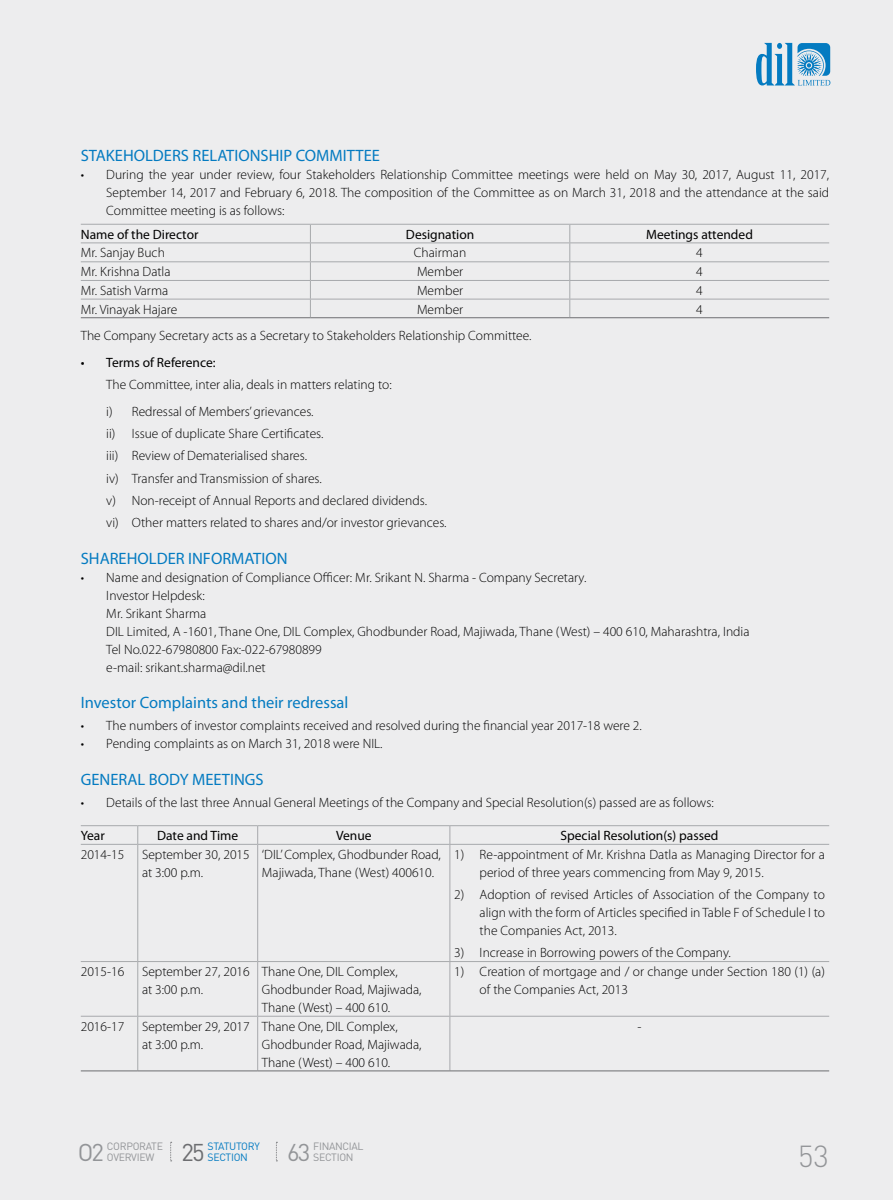
<style>
.page{position:relative;width:893px;height:1200px;background:#fff}
.page>*{position:absolute;margin:0;border:0;box-sizing:border-box;transform-origin:0 0}
.t1{font:300 30px "DIN Pro";color:#939598}
.t2{font:24px "DIN Pro";color:#939598}
.t3{font:24px "DIN Pro";color:#6d6e71}
.t4{font:16.5px "Myriad Pro";color:#047bc1}
.t5{font:300 13.5px/18px "Myriad Pro";color:#000}
.t6{font:13.5px "Myriad Pro";color:#000}
.t7{font:10.5px "DIN Pro";letter-spacing:-.03em;color:#939598}
.t8{font:10.5px "DIN Pro";letter-spacing:-.03em;color:#047bc1}
</style>
<div class="page">
<div style="left:0;top:0;width:893px;height:1199px;background:#ededee"></div>
<svg style="left:756px;top:43px;width:74px;height:42px"></svg>
<svg style="left:170px;top:1141px;width:2px;height:20px"></svg>
<svg style="left:276px;top:1141px;width:1px;height:20px"></svg>
<hr style="left:81px;top:242px;width:229px;height:1px;background:#a7a9ac">
<hr style="left:310px;top:242px;width:260px;height:1px;background:#a7a9ac">
<hr style="left:570px;top:242px;width:259px;height:1px;background:#a7a9ac">
<hr style="left:81px;top:261px;width:229px;height:1px;background:#a7a9ac">
<hr style="left:310px;top:261px;width:260px;height:1px;background:#a7a9ac">
<hr style="left:570px;top:261px;width:259px;height:1px;background:#a7a9ac">
<hr style="left:81px;top:280px;width:229px;height:1px;background:#a7a9ac">
<hr style="left:310px;top:280px;width:260px;height:1px;background:#a7a9ac">
<hr style="left:570px;top:280px;width:259px;height:1px;background:#a7a9ac">
<hr style="left:81px;top:298px;width:229px;height:1px;background:#a7a9ac">
<hr style="left:310px;top:298px;width:260px;height:1px;background:#a7a9ac">
<svg style="left:310px;top:225px;width:1px;height:92px"></svg>
<hr style="left:570px;top:298px;width:259px;height:1px;background:#a7a9ac">
<svg style="left:569px;top:225px;width:1px;height:92px"></svg>
<hr style="left:81px;top:224px;width:229px;height:1px;background:#a7a9ac">
<hr style="left:310px;top:224px;width:260px;height:1px;background:#a7a9ac">
<hr style="left:570px;top:224px;width:259px;height:1px;background:#a7a9ac">
<hr style="left:81px;top:317px;width:229px;height:1px;background:#6d6e71">
<hr style="left:310px;top:317px;width:260px;height:1px;background:#6d6e71">
<hr style="left:570px;top:317px;width:259px;height:1px;background:#6d6e71">
<svg style="left:137px;top:826px;width:1px;height:17px"></svg>
<svg style="left:257px;top:826px;width:1px;height:17px"></svg>
<svg style="left:449px;top:826px;width:1px;height:17px"></svg>
<hr style="left:81px;top:843px;width:57px;height:1px;background:#a7a9ac">
<hr style="left:138px;top:843px;width:120px;height:1px;background:#a7a9ac">
<hr style="left:137px;top:844px;width:1px;height:116px;background:#a7a9ac">
<hr style="left:258px;top:843px;width:192px;height:1px;background:#a7a9ac">
<hr style="left:257px;top:844px;width:1px;height:116px;background:#a7a9ac">
<hr style="left:450px;top:843px;width:379px;height:1px;background:#a7a9ac">
<hr style="left:449px;top:844px;width:1px;height:116px;background:#a7a9ac">
<hr style="left:81px;top:960px;width:57px;height:1px;background:#a7a9ac">
<hr style="left:138px;top:960px;width:120px;height:1px;background:#a7a9ac">
<hr style="left:137px;top:961px;width:1px;height:54px;background:#a7a9ac">
<hr style="left:258px;top:960px;width:192px;height:1px;background:#a7a9ac">
<hr style="left:257px;top:961px;width:1px;height:54px;background:#a7a9ac">
<hr style="left:450px;top:960px;width:379px;height:1px;background:#a7a9ac">
<hr style="left:449px;top:961px;width:1px;height:54px;background:#a7a9ac">
<hr style="left:81px;top:1015px;width:57px;height:1px;background:#a7a9ac">
<hr style="left:138px;top:1015px;width:120px;height:1px;background:#a7a9ac">
<hr style="left:137px;top:1016px;width:1px;height:54px;background:#a7a9ac">
<hr style="left:258px;top:1015px;width:192px;height:1px;background:#a7a9ac">
<hr style="left:257px;top:1016px;width:1px;height:54px;background:#a7a9ac">
<hr style="left:450px;top:1015px;width:379px;height:1px;background:#a7a9ac">
<hr style="left:449px;top:1016px;width:1px;height:54px;background:#a7a9ac">
<hr style="left:81px;top:825px;width:57px;height:1px;background:#a7a9ac">
<hr style="left:138px;top:825px;width:120px;height:1px;background:#a7a9ac">
<hr style="left:258px;top:825px;width:192px;height:1px;background:#a7a9ac">
<hr style="left:450px;top:825px;width:379px;height:1px;background:#a7a9ac">
<hr style="left:81px;top:1070px;width:57px;height:1px;background:#6d6e71">
<hr style="left:138px;top:1070px;width:120px;height:1px;background:#6d6e71">
<hr style="left:258px;top:1070px;width:192px;height:1px;background:#6d6e71">
<hr style="left:450px;top:1070px;width:379px;height:1px;background:#6d6e71">
<p class="t4" style="left:81px;top:145px;width:301px">STAKEHOLDERS RELATIONSHIP COMMITTEE</p>
<p class="t5" style="left:106px;top:166px;width:724px;text-align:justify;text-indent:-26px">• During the year under review, four Stakeholders Relationship Committee meetings were held on May 30, 2017, August 11, 2017, September 14, 2017 and February 6, 2018. The composition of the Committee as on March 31, 2018 and the attendance at the said Committee meeting is as follows:</p>
<p class="t6" style="left:81px;top:226px;width:119px">Name of the Director</p>
<p class="t6" style="left:406px;top:226px;width:70px">Designation</p>
<p class="t6" style="left:646px;top:226px;width:108px">Meetings attended</p>
<p class="t5" style="left:81px;top:244px;width:86px">Mr. Sanjay Buch</p>
<p class="t5" style="left:414px;top:244px;width:54px">Chairman</p>
<p class="t5" style="left:696px;top:244px;width:8px">4</p>
<p class="t5" style="left:81px;top:263px;width:91px">Mr. Krishna Datla</p>
<p class="t5" style="left:417px;top:263px;width:48px">Member</p>
<p class="t5" style="left:696px;top:263px;width:8px">4</p>
<p class="t5" style="left:81px;top:281px;width:89px">Mr. Satish Varma</p>
<p class="t5" style="left:417px;top:281px;width:48px">Member</p>
<p class="t5" style="left:696px;top:281px;width:8px">4</p>
<p class="t5" style="left:81px;top:300px;width:98px">Mr. Vinayak Hajare</p>
<p class="t5" style="left:417px;top:300px;width:48px">Member</p>
<p class="t5" style="left:696px;top:300px;width:8px">4</p>
<p class="t5" style="left:81px;top:327px;width:452px">The Company Secretary acts as a Secretary to Stakeholders Relationship Committee.</p>
<p class="t6" style="left:81px;top:354px;width:136px">• Terms of Reference:</p>
<p class="t5" style="left:106px;top:371px;width:287px;line-height:26.5px">The Committee, inter alia, deals in matters relating to: i) Redressal of Members’ grievances.</p>
<p class="t5" style="left:106px;top:422px;width:342px;line-height:22.2px">ii) Issue of duplicate Share Certificates.<br>iii) Review of Dematerialised shares.<br>iv) Transfer and Transmission of shares.<br>v) Non-receipt of Annual Reports and declared dividends.<br>vi) Other matters related to shares and/or investor grievances.</p>
<p class="t4" style="left:81px;top:547px;width:208px">SHAREHOLDER INFORMATION</p>
<p class="t5" style="left:106px;top:568px;width:645px;text-indent:-26px">• Name and designation of Compliance Officer: Mr. Srikant N. Sharma - Company Secretary.<br>Investor Helpdesk:<br>Mr. Srikant Sharma<br>DIL Limited, A -1601, Thane One, DIL Complex, Ghodbunder Road, Majiwada, Thane (West) – 400 610, Maharashtra, India Tel No.022-67980800 Fax:-022-67980899<br>e-mail: srikant.sharma@dil.net</p>
<p class="t4" style="left:81px;top:692px;width:269px">Investor Complaints and their redressal</p>
<p class="t5" style="left:81px;top:717px;width:563px">• The numbers of investor complaints received and resolved during the financial year 2017-18 were 2.</p>
<p class="t5" style="left:81px;top:735px;width:303px">• Pending complaints as on March 31, 2018 were NIL.</p>
<p class="t4" style="left:81px;top:769px;width:184px">GENERAL BODY MEETINGS</p>
<p class="t5" style="left:81px;top:793px;width:634px">• Details of the last three Annual General Meetings of the Company and Special Resolution(s) passed are as follows:</p>
<p class="t6" style="left:81px;top:827px;width:25px">Year</p>
<p class="t6" style="left:157px;top:827px;width:83px">Date and Time</p>
<p class="t6" style="left:336px;top:827px;width:37px">Venue</p>
<p class="t6" style="left:560px;top:827px;width:159px">Special Resolution(s) passed</p>
<p class="t5" style="left:81px;top:845px;width:45px">2014-15</p>
<p class="t5" style="left:142px;top:845px;width:109px">September 30, 2015 at 3:00 p.m.</p>
<p class="t5" style="left:262px;top:845px;width:180px">‘DIL’ Complex, Ghodbunder Road,<br>Majiwada, Thane (West) 400610.</p>
<p class="t5" style="left:480px;top:845px;width:347px;text-indent:-26px">1) Re-appointment of Mr. Krishna Datla as Managing Director for a period of three years commencing from May 9, 2015.</p>
<p class="t5" style="left:480px;top:885px;width:347px;text-align:justify;text-indent:-26px">2) Adoption of revised Articles of Association of the Company to align with the form of Articles specified in Table F of Schedule I to the Companies Act, 2013.</p>
<p class="t5" style="left:454px;top:943px;width:278px">3) Increase in Borrowing powers of the Company.</p>
<p class="t5" style="left:81px;top:962px;width:45px">2015-16</p>
<p class="t5" style="left:142px;top:962px;width:109px">September 27, 2016 at 3:00 p.m.</p>
<p class="t5" style="left:262px;top:962px;width:161px">Thane One, DIL Complex,<br>Ghodbunder Road, Majiwada,<br>Thane (West) – 400 610.</p>
<p class="t5" style="left:480px;top:962px;width:347px;text-indent:-26px">1) Creation of mortgage and / or change under Section 180 (1) (a) of the Companies Act, 2013</p>
<p class="t5" style="left:81px;top:1017px;width:45px">2016-17</p>
<p class="t5" style="left:142px;top:1017px;width:109px">September 29, 2017 at 3:00 p.m.</p>
<p class="t5" style="left:262px;top:1017px;width:161px">Thane One, DIL Complex,<br>Ghodbunder Road, Majiwada,<br>Thane (West) – 400 610.</p>
<p class="t7" style="left:107px;top:1139px;width:58px">CORPORATE</p>
<h2 class="t2" style="left:78px;top:1135px;width:28px">O2</h2>
<p class="t7" style="left:107px;top:1149px;width:49px">OVERVIEW</p>
<p class="t8" style="left:208px;top:1139px;width:54px">STATUTORY</p>
<h2 class="t3" style="left:181px;top:1135px;width:25px">25</h2>
<p class="t8" style="left:208px;top:1149px;width:42px">SECTION</p>
<p class="t7" style="left:313px;top:1139px;width:52px">FINANCIAL</p>
<h2 class="t2" style="left:287px;top:1135px;width:25px">63</h2>
<p class="t7" style="left:313px;top:1149px;width:42px">SECTION</p>
<h1 class="t1" style="left:798px;top:1135px;width:32px">53</h1>
</div>
